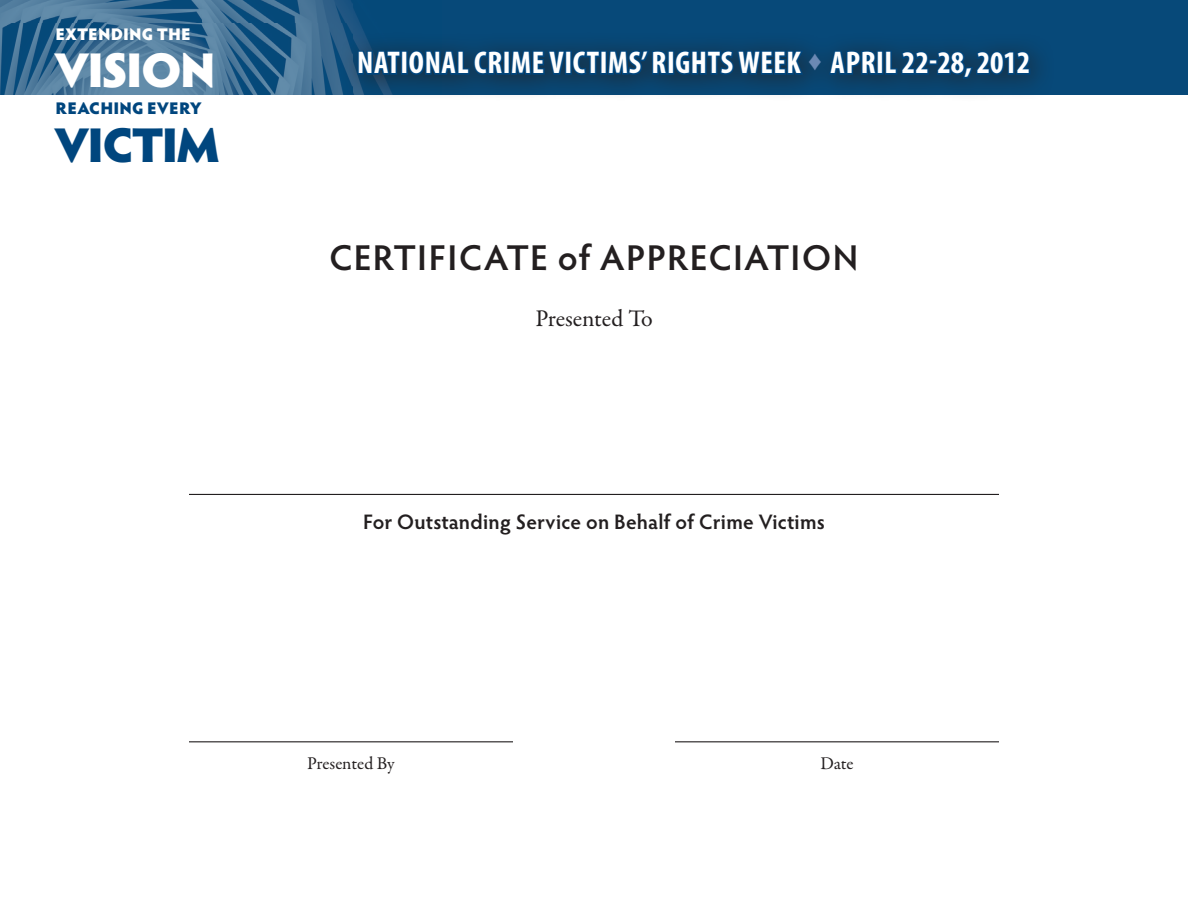
<style>
.page{position:relative;width:1188px;height:918px;background:#fff}
.page>*{position:absolute;margin:0;border:0;box-sizing:border-box;transform-origin:0 0}
.t1{font:900 48.9px "Hypatia Sans Pro";letter-spacing:-.045em;color:#fff}
.t2{font:900 48.9px "Hypatia Sans Pro";letter-spacing:-.045em;color:#00467e}
.t3{font:600 36px "Hypatia Sans Pro";letter-spacing:.04em;color:#231f20}
.t4{font:700 condensed 31.5px "Myriad Pro";letter-spacing:.02em;color:#fff}
.t5{font:24px "Garamond Premr Pro";letter-spacing:-.01em;color:#231f20}
.t6{font:600 21px "Hypatia Sans Pro";letter-spacing:.01em;color:#231f20}
.t7{font:18px "Garamond Premr Pro";letter-spacing:-.01em;color:#231f20}
.t8{font:900 16.95px "Hypatia Sans Pro";letter-spacing:.01em;color:#00467e}
.t9{font:900 16.95px "Hypatia Sans Pro";letter-spacing:.015em;color:#fff}
.s1{font-family:"Century";font-weight:400;font-stretch:normal;font-size:27px;color:#6b89b4}
</style>
<div class="page">
<div style="left:0;top:0;width:1188px;height:95px;background:#074979"></div>
<img style="left:0;top:0;width:356px;height:94px">
<hr style="left:189px;top:494px;width:810px;height:1px;background:#231f20">
<hr style="left:189px;top:741px;width:324px;height:1px;background:#231f20">
<hr style="left:675px;top:741px;width:324px;height:1px;background:#231f20">
<div style="left:337px;top:30px;width:718px;height:72px;background:#231f20;opacity:.75"></div>
<svg style="left:356px;top:16px;width:450px;height:478px"></svg>
<svg style="left:827px;top:48px;width:205px;height:33px"></svg>
<p class="t9" style="left:56px;top:21px;width:137px">EXTENDING THE</p>
<h1 class="t1" style="left:54px;top:34px;width:164px">VISION</h1>
<p class="t8" style="left:56px;top:96px;width:148px">REACHING EVERY</p>
<h1 class="t2" style="left:54px;top:109px;width:167px">VICTIM</h1>
<p class="t4" style="left:357px;top:43px;width:675px">NATIONAL CRIME VICTIMS’ RIGHTS WEEK <span class="s1">♦</span> APRIL 22-28, 2012</p>
<p class="t3" style="left:330px;top:232px;width:530px">CERTIFICATE of APPRECIATION</p>
<p class="t5" style="left:535px;top:304px;width:119px">Presented To</p>
<p class="t6" style="left:363px;top:507px;width:463px">For Outstanding Service on Behalf of Crime Victims</p>
<p class="t7" style="left:307px;top:753px;width:89px">Presented By</p>
<p class="t7" style="left:820px;top:753px;width:35px">Date</p>
</div>
